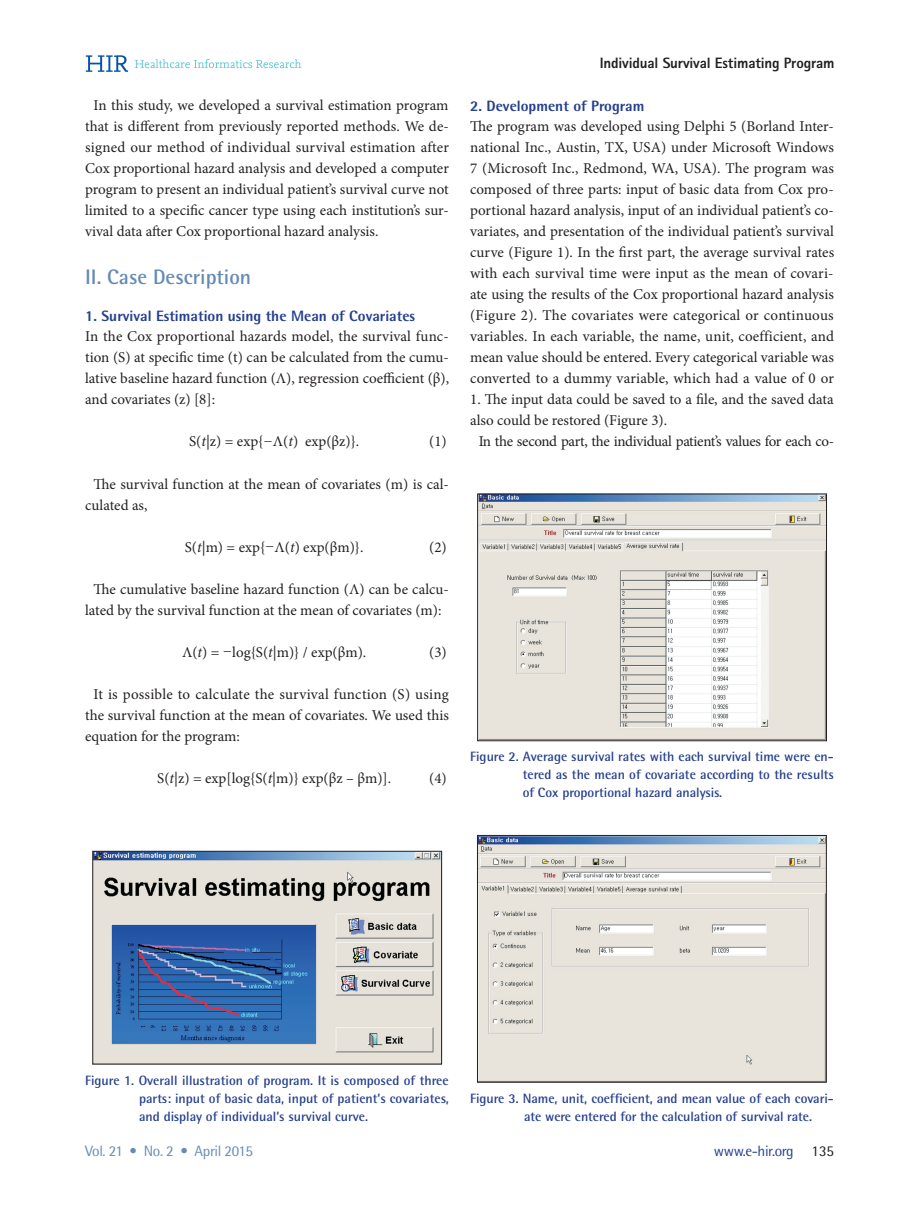
<style>
.page{position:relative;width:919px;height:1217px;background:#fff}
.page>*{position:absolute;margin:0;border:0;box-sizing:border-box;transform-origin:0 0}
.t1{font:700 21px "Rotis Semi Sans Std";color:#658ab5}
.t2{font:15px/21px "Minion Pro";color:#231f20;text-align:justify}
.t3{font:800 15px "Rotis Semi Sans Std";color:#253f8e}
.t4{font:15px "Minion Pro";letter-spacing:-.025em;color:#231f20}
.t5{font:800 15px "Rotis Sans Serif Std";letter-spacing:-.01em;color:#231f20}
.t6{font:15px "Rotis Semi Sans Std";letter-spacing:-.025em;color:#658ab5}
.t7{font:15px "Rotis Semi Sans Std";letter-spacing:-.025em;color:#253f8e}
.t8{font:700 13.5px/18px "Rotis Semi Sans Std";letter-spacing:-.005em;color:#253f8e;text-align:justify}
.s1{font-style:italic}
.s2{font-family:"Gulim"}
.s3{color:#231f20}
</style>
<div class="page">
<svg style="left:86px;top:55px;width:42px;height:17px"></svg>
<svg style="left:135px;top:59px;width:166px;height:9px"></svg>
<img style="left:95px;top:852px;width:345px;height:209px">
<div style="left:93px;top:850px;width:349px;height:213px;border:1px solid #231f20"></div>
<img style="left:479px;top:495px;width:345px;height:243px">
<img style="left:479px;top:837px;width:345px;height:243px">
<div style="left:477px;top:835px;width:349px;height:247px;border:1px solid #231f20"></div>
<p class="t2" style="left:85px;top:95px;width:365px;text-indent:9px">In this study, we developed a survival estimation program that is different from previously reported methods. We de&shy;signed our method of individual survival estimation after Cox proportional hazard analysis and developed a computer program to present an individual patient’s survival curve not limited to a specific cancer type using each institution’s sur&shy;vival data after Cox proportional hazard analysis.</p>
<h1 class="t1" style="left:85px;top:264px;width:168px">II. Case Description</h1>
<p class="t3" style="left:85px;top:306px;width:331px">1. Survival Estimation using the Mean of Covariates</p>
<p class="t2" style="left:85px;top:326px;width:365px">In the Cox proportional hazards model, the survival func&shy;tion (S) at specific time (t) can be calculated from the cumu&shy;lative baseline hazard function (Λ), regression coefficient (β), and covariates (z) [8]:</p>
<p class="t2" style="left:189px;top:431px;width:172px">S(<span class="s1">t</span>|z) = exp{<span class="s2">-</span>Λ(<span class="s1">t</span>) exp(βz)}.</p>
<p class="t2" style="left:429px;top:431px;width:19px">(1)</p>
<p class="t2" style="left:85px;top:473px;width:365px;text-indent:9px">The survival function at the mean of covariates (m) is cal&shy;culated as,</p>
<p class="t2" style="left:185px;top:536px;width:180px">S(<span class="s1">t</span>|m) = exp{<span class="s2">-</span>Λ(<span class="s1">t</span>) exp(βm)}.</p>
<p class="t2" style="left:429px;top:536px;width:19px">(2)</p>
<p class="t2" style="left:85px;top:578px;width:365px;text-align:center">The cumulative baseline hazard function (Λ) can be calcu&shy;lated by the survival function at the mean of covariates (m):</p>
<p class="t2" style="left:182px;top:641px;width:186px">Λ(<span class="s1">t</span>) = <span class="s2">-</span>log{S(<span class="s1">t</span>|m)} / exp(βm).</p>
<p class="t2" style="left:429px;top:641px;width:19px">(3)</p>
<p class="t2" style="left:85px;top:683px;width:365px;text-indent:9px">It is possible to calculate the survival function (S) using the survival function at the mean of covariates. We used this equation for the program:</p>
<p class="t2" style="left:157px;top:767px;width:235px">S(<span class="s1">t</span>|z) = exp[log{S(<span class="s1">t</span>|m)} exp(βz – βm)].</p>
<p class="t2" style="left:429px;top:767px;width:19px">(4)</p>
<p class="t5" style="left:599px;top:53px;width:236px">Individual Survival Estimating Program</p>
<p class="t3" style="left:470px;top:96px;width:176px">2. Development of Program</p>
<p class="t2" style="left:470px;top:116px;width:365px">The program was developed using Delphi 5 (Borland Inter&shy;national Inc., Austin, TX, USA) under Microsoft Windows 7 (Microsoft Inc., Redmond, WA, USA). The program was composed of three parts: input of basic data from Cox pro&shy;portional hazard analysis, input of an individual patient’s co&shy;variates, and presentation of the individual patient’s survival curve (Figure 1). In the first part, the average survival rates with each survival time were input as the mean of covari&shy;ate using the results of the Cox proportional hazard analysis (Figure 2). The covariates were categorical or continuous variables. In each variable, the name, unit, coefficient, and mean value should be entered. Every categorical variable was converted to a dummy variable, which had a value of 0 or</p>
<p class="t2" style="left:470px;top:389px;width:365px">1. The input data could be saved to a file, and the saved data</p>
<p class="t2" style="left:470px;top:410px;width:198px">also could be restored (Figure 3).</p>
<p class="t4" style="left:478px;top:431px;width:355px">In the second part, the individual patient’s values for each co-</p>
<p class="t8" style="left:522px;top:747px;width:313px;text-indent:-53px">Figure 2. Average survival rates with each survival time were en&shy;tered as the mean of covariate according to the results of Cox proportional hazard analysis.</p>
<p class="t8" style="left:139px;top:1071px;width:311px;text-indent:-54px">Figure 1. Overall illustration of program. It is composed of three parts: input of basic data, input of patient’s covariates, and display of individual’s survival curve.</p>
<p class="t8" style="left:524px;top:1089px;width:311px;text-indent:-54px">Figure 3. Name, unit, coefficient, and mean value of each covari&shy;ate were entered for the calculation of survival rate.</p>
<p class="t6" style="left:85px;top:1141px;width:169px">Vol. 21 • No. 2 • April 2015</p>
<p class="t7" style="left:713px;top:1141px;width:121px">www.e-hir.org <span class="s3">135</span></p>
</div>
